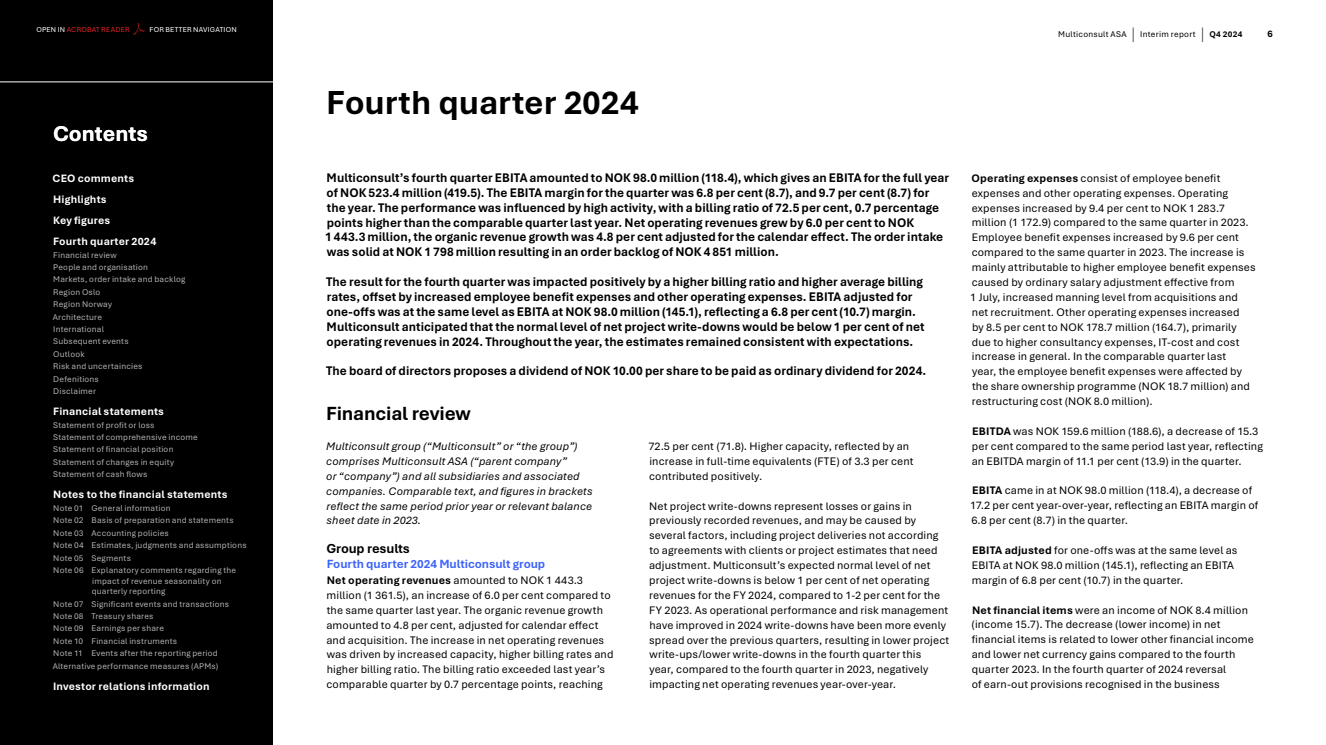
<style>
.page{position:relative;width:1326px;height:745px;background:#fff}
.page>*{position:absolute;margin:0;border:0;box-sizing:border-box;transform-origin:0 0}
.t1{font:700 35px "Aptos";letter-spacing:-.005em;color:#000}
.t2{font:700 22.5px "Aptos";color:#fff}
.t3{font:700 20px "Aptos";letter-spacing:-.01em;color:#000}
.t4{font:700 13.75px "Aptos";letter-spacing:-.01em;color:#000}
.t5{font:700 13.12px/14.9px "Aptos";letter-spacing:.005em;color:#000;scale:.96 1}
.t6{font:700 12.5px "Aptos";letter-spacing:-.005em;color:#3e64fa}
.t7{font:11.5px/14.9px "Aptos";letter-spacing:.01em;color:#000}
.t8{font:italic 11.5px/14.9px "Aptos";letter-spacing:.01em;color:#000}
.t9{font:700 11.25px/21.1px "Aptos";letter-spacing:.015em;color:#fff}
.t10{font:700 10px "Aptos";color:#000}
.t11{font:8.75px/12.4px "Aptos";letter-spacing:.02em;color:#b3b2b2}
.t12{font:8.75px "Aptos";letter-spacing:.03em;color:#000}
.t13{font:7.5px "Aptos";letter-spacing:.025em;color:#e42127}
.t14{font:7.5px "Aptos";letter-spacing:.025em;color:#fff}
.s1{color:#fff}
.s2{font-size:17.5px}
.s3{font-weight:700}
</style>
<div class="page">
<div style="left:0;top:0;width:273px;height:744px;background:#000"></div>
<hr style="left:0;top:81px;width:273px;height:1px;background:#fff">
<img style="left:133px;top:23px;width:13px;height:12px">
<p class="t13" style="left:36px;top:24px;width:95px"><span class="s1">OPEN IN</span> ACROBAT READER</p>
<p class="t14" style="left:150px;top:24px;width:88px">FOR BETTER NAVIGATION</p>
<p class="t12" style="left:1058px;top:28px;width:186px">Multiconsult ASA <span class="s2">|</span> Interim report <span class="s2">|</span> <span class="s3">Q4 2024</span></p>
<p class="t10" style="left:1267px;top:27px;width:7px">6</p>
<h2 class="t2" style="left:53px;top:118px;width:97px">Contents</h2>
<p class="t9" style="left:53px;top:167px;width:105px">CEO comments<br>Highlights<br>Key figures<br>Fourth quarter 2024</p>
<p class="t11" style="left:53px;top:248px;width:134px">Financial review<br>People and organisation<br>Markets, order intake and backlog<br>Region Oslo<br>Region Norway<br>Architecture<br>International<br>Subsequent events<br>Outlook<br>Risk and uncertaincies<br>Defenitions<br>Disclaimer</p>
<p class="t9" style="left:53px;top:400px;width:112px">Financial statements</p>
<p class="t11" style="left:53px;top:418px;width:146px">Statement of profit or loss<br>Statement of comprehensive income<br>Statement of financial position<br>Statement of changes in equity<br>Statement of cash flows</p>
<p class="t9" style="left:53px;top:483px;width:176px">Notes to the financial statements</p>
<p class="t11" style="left:53px;top:501px;width:195px">Note 01 General information<br>Note 02 Basis of preparation and statements Note 03 Accounting policies<br>Note 04 Estimates, judgments and assumptions Note 05 Segments<br>Note 06 Explanatory comments regarding the</p>
<p class="t11" style="left:92px;top:574px;width:131px;line-height:10.6px">impact of revenue seasonality on quarterly reporting</p>
<p class="t11" style="left:53px;top:596px;width:178px">Note 07 Significant events and transactions Note 08 Treasury shares<br>Note 09 Earnings per share<br>Note 10 Financial instruments<br>Note 11 Events after the reporting period Alternative performance measures (APMs)</p>
<p class="t9" style="left:53px;top:674px;width:158px">Investor relations information</p>
<h1 class="t1" style="left:326px;top:79px;width:314px">Fourth quarter 2024</h1>
<p class="t5" style="left:325px;top:169px;width:651px">Multiconsult’s fourth quarter EBITA amounted to NOK 98.0 million (118.4), which gives an EBITA for the full year of NOK 523.4 million (419.5). The EBITA margin for the quarter was 6.8 per cent (8.7), and 9.7 per cent (8.7) for the year. The performance was influenced by high activity, with a billing ratio of 72.5 per cent, 0.7 percentage points higher than the comparable quarter last year. Net operating revenues grew by 6.0 per cent to NOK<br>1 443.3 million, the organic revenue growth was 4.8 per cent adjusted for the calendar effect. The order intake was solid at NOK 1 798 million resulting in an order backlog of NOK 4 851 million.</p>
<p class="t5" style="left:326px;top:274px;width:625px">The result for the fourth quarter was impacted positively by a higher billing ratio and higher average billing rates, offset by increased employee benefit expenses and other operating expenses. EBITA adjusted for one-offs was at the same level as EBITA at NOK 98.0 million (145.1), reflecting a 6.8 per cent (10.7) margin.<br>Multiconsult anticipated that the normal level of net project write-downs would be below 1 per cent of net operating revenues in 2024. Throughout the year, the estimates remained consistent with expectations.</p>
<p class="t5" style="left:326px;top:363px;width:626px">The board of directors proposes a dividend of NOK 10.00 per share to be paid as ordinary dividend for 2024.</p>
<h3 class="t3" style="left:326px;top:399px;width:146px">Financial review</h3>
<p class="t8" style="left:326px;top:438px;width:268px">Multiconsult group (“Multiconsult” or “the group”) comprises Multiconsult ASA (“parent company”<br>or “company”) and all subsidiaries and associated companies. Comparable text, and figures in brackets reflect the same period prior year or relevant balance sheet date in 2023.</p>
<p class="t4" style="left:326px;top:538px;width:85px">Group results</p>
<p class="t6" style="left:327px;top:555px;width:220px">Fourth quarter 2024 Multiconsult group</p>
<p class="t7" style="left:326px;top:572px;width:288px"><span class="s3">Net operating revenues</span> amounted to NOK 1 443.3 million (1 361.5), an increase of 6.0 per cent compared to the same quarter last year. The organic revenue growth amounted to 4.8 per cent, adjusted for calendar effect and acquisition. The increase in net operating revenues was driven by increased capacity, higher billing rates and higher billing ratio. The billing ratio exceeded last year’s comparable quarter by 0.7 percentage points, reaching</p>
<p class="t7" style="left:648px;top:438px;width:267px">72.5 per cent (71.8). Higher capacity, reflected by an increase in full-time equivalents (FTE) of 3.3 per cent contributed positively.</p>
<p class="t7" style="left:649px;top:497px;width:302px">Net project write-downs represent losses or gains in previously recorded revenues, and may be caused by several factors, including project deliveries not according to agreements with clients or project estimates that need adjustment. Multiconsult’s expected normal level of net project write-downs is below 1 per cent of net operating revenues for the FY 2024, compared to 1-2 per cent for the FY 2023. As operational performance and risk management have improved in 2024 write-downs have been more evenly spread over the previous quarters, resulting in lower project write-ups/lower write-downs in the fourth quarter this<br>year, compared to the fourth quarter in 2023, negatively impacting net operating revenues year-over-year.</p>
<p class="t7" style="left:970px;top:170px;width:287px"><span class="s3">Operating expenses</span> consist of employee benefit expenses and other operating expenses. Operating expenses increased by 9.4 per cent to NOK 1 283.7 million (1 172.9) compared to the same quarter in 2023.<br>Employee benefit expenses increased by 9.6 per cent compared to the same quarter in 2023. The increase is mainly attributable to higher employee benefit expenses caused by ordinary salary adjustment effective from<br>1 July, increased manning level from acquisitions and net recruitment. Other operating expenses increased<br>by 8.5 per cent to NOK 178.7 million (164.7), primarily due to higher consultancy expenses, IT-cost and cost increase in general. In the comparable quarter last<br>year, the employee benefit expenses were affected by the share ownership programme (NOK 18.7 million) and restructuring cost (NOK 8.0 million).</p>
<p class="t7" style="left:971px;top:423px;width:293px"><span class="s3">EBITDA</span> was NOK 159.6 million (188.6), a decrease of 15.3 per cent compared to the same period last year, reflecting an EBITDA margin of 11.1 per cent (13.9) in the quarter.</p>
<p class="t7" style="left:970px;top:482px;width:289px"><span class="s3">EBITA</span> came in at NOK 98.0 million (118.4), a decrease of<br>17.2 per cent year-over-year, reflecting an EBITA margin of<br>6.8 per cent (8.7) in the quarter.</p>
<p class="t7" style="left:971px;top:542px;width:267px"><span class="s3">EBITA adjusted</span> for one-offs was at the same level as<br>EBITA at NOK 98.0 million (145.1), reflecting an EBITA margin of 6.8 per cent (10.7) in the quarter.</p>
<p class="t7" style="left:971px;top:601px;width:284px"><span class="s3">Net financial items</span> were an income of NOK 8.4 million (income 15.7). The decrease (lower income) in net financial items is related to lower other financial income and lower net currency gains compared to the fourth quarter 2023. In the fourth quarter of 2024 reversal<br>of earn-out provisions recognised in the business</p>
</div>
